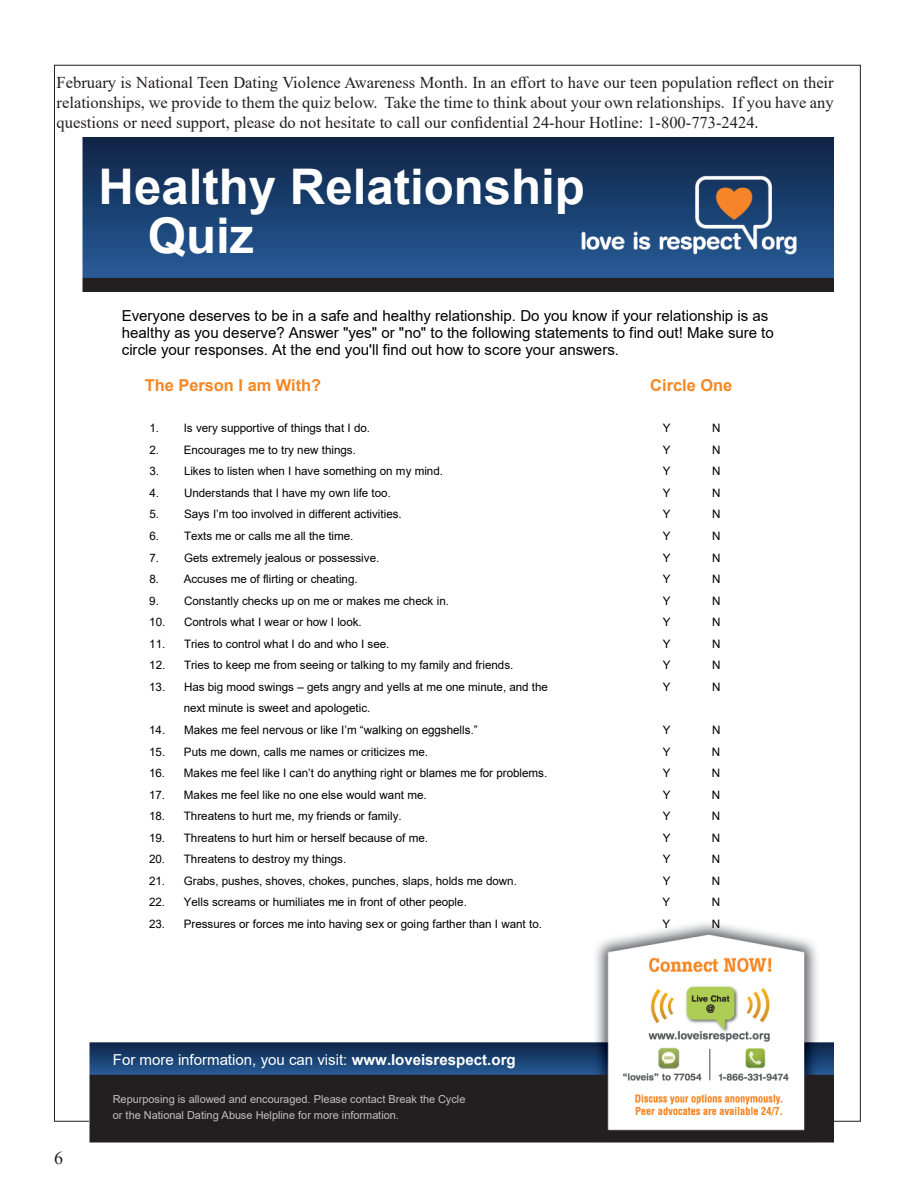
<style>
.page{position:relative;width:918px;height:1188px;background:#fff}
.page>*{position:absolute;margin:0;border:0;box-sizing:border-box;transform-origin:0 0}
.t1{font:700 49.2px/49.1px "Arial";color:#fff}
.heading_2{font:18px "Times New Roman";color:#231f20}
.t2{font:16.5px/19.8px "Times New Roman";color:#231f20;text-align:justify}
.t3{font:700 16.35px "Arial";color:#f58621}
.t4{font:15.15px/17.2px "Arial";color:#000}
.t5{font:15.15px "Arial";color:#fff}
.t6{font:11.7px "Arial";letter-spacing:-.005em;color:#000}
.t7{font:11.7px "Arial";letter-spacing:-.005em;color:#000}
.t8{font:10.95px/15.3px "Arial";letter-spacing:-.005em;color:#c0c0c0}
.s1{font-style:inherit}
.s2{font-weight:700}
</style>
<div class="page">
<img style="left:83px;top:137px;width:750px;height:154px">
<img style="left:89px;top:923px;width:745px;height:220px">
<p class="t2" style="left:57px;top:72px;width:779px">February is National Teen Dating Violence Awareness Month. In an effort to have our teen population reflect on their relationships, we provide to them the quiz below. Take the time to think about your own relationships. If you have any questions or need support, please do not hesitate to call our confidential 24-hour Hotline: 1-800-773-2424.</p>
<p class="t1" style="left:148px;top:162px;width:439px;text-indent:-49px">Healthy Relationship<br>Quiz</p>
<p class="t4" style="left:122px;top:307px;width:654px">Everyone deserves to be in a safe and healthy relationship. Do you know if your relationship is as healthy as you deserve? Answer "yes" or "no" to the following statements to find out! Make sure to circle your responses. At the end you'll find out how to score your answers.</p>
<p class="t3" style="left:145px;top:374px;width:178px">The Person I am With?</p>
<p class="t3" style="left:650px;top:374px;width:84px">Circle One</p>
<p class="t6" style="left:149px;top:420px;width:222px">1. Is very supportive of things that I do.</p>
<p class="t6" style="left:663px;top:420px;width:9px">Y</p>
<p class="t6" style="left:712px;top:420px;width:10px">N</p>
<p class="t6" style="left:149px;top:442px;width:208px">2. Encourages me to try new things.</p>
<p class="t6" style="left:663px;top:442px;width:9px">Y</p>
<p class="t6" style="left:712px;top:442px;width:10px">N</p>
<p class="t6" style="left:149px;top:463px;width:295px">3. Likes to listen when I have something on my mind.</p>
<p class="t6" style="left:663px;top:463px;width:9px">Y</p>
<p class="t6" style="left:712px;top:463px;width:10px">N</p>
<p class="t6" style="left:149px;top:485px;width:243px">4. Understands that I have my own life too.</p>
<p class="t6" style="left:663px;top:485px;width:9px">Y</p>
<p class="t6" style="left:712px;top:485px;width:10px">N</p>
<p class="t7" style="left:149px;top:507px;width:254px"><span class="s1">5.</span> Says I’m too involved in different activities.</p>
<p class="t6" style="left:663px;top:506px;width:9px">Y</p>
<p class="t6" style="left:712px;top:506px;width:10px">N</p>
<p class="t6" style="left:149px;top:528px;width:206px">6. Texts me or calls me all the time.</p>
<p class="t6" style="left:663px;top:528px;width:9px">Y</p>
<p class="t6" style="left:712px;top:528px;width:10px">N</p>
<p class="t6" style="left:149px;top:549px;width:231px">7. Gets extremely jealous or possessive.</p>
<p class="t6" style="left:663px;top:549px;width:9px">Y</p>
<p class="t6" style="left:712px;top:549px;width:10px">N</p>
<p class="t6" style="left:149px;top:571px;width:210px">8. Accuses me of flirting or cheating.</p>
<p class="t6" style="left:663px;top:571px;width:9px">Y</p>
<p class="t6" style="left:712px;top:571px;width:10px">N</p>
<p class="t6" style="left:149px;top:593px;width:301px">9. Constantly checks up on me or makes me check in.</p>
<p class="t6" style="left:663px;top:593px;width:9px">Y</p>
<p class="t6" style="left:712px;top:593px;width:10px">N</p>
<p class="t6" style="left:149px;top:614px;width:214px">10. Controls what I wear or how I look.</p>
<p class="t6" style="left:663px;top:614px;width:9px">Y</p>
<p class="t6" style="left:712px;top:614px;width:10px">N</p>
<p class="t6" style="left:149px;top:636px;width:242px">11. Tries to control what I do and who I see.</p>
<p class="t6" style="left:663px;top:636px;width:9px">Y</p>
<p class="t6" style="left:712px;top:636px;width:10px">N</p>
<p class="t6" style="left:149px;top:657px;width:366px">12. Tries to keep me from seeing or talking to my family and friends.</p>
<p class="t6" style="left:663px;top:657px;width:9px">Y</p>
<p class="t6" style="left:712px;top:657px;width:10px">N</p>
<p class="t6" style="left:149px;top:679px;width:400px">13. Has big mood swings <span class="s1">–</span> gets angry and yells at me one minute, and the</p>
<p class="t6" style="left:663px;top:679px;width:9px">Y</p>
<p class="t6" style="left:712px;top:679px;width:10px">N</p>
<p class="t6" style="left:184px;top:700px;width:188px">next minute is sweet and apologetic.</p>
<p class="t7" style="left:149px;top:722px;width:330px"><span class="s1">14.</span> Makes me feel nervous or like I’m ―walking on eggshells.‖</p>
<p class="t6" style="left:663px;top:722px;width:9px">Y</p>
<p class="t6" style="left:712px;top:722px;width:10px">N</p>
<p class="t6" style="left:149px;top:743px;width:280px">15. Puts me down, calls me names or criticizes me.</p>
<p class="t6" style="left:663px;top:743px;width:9px">Y</p>
<p class="t6" style="left:712px;top:743px;width:10px">N</p>
<p class="t7" style="left:149px;top:765px;width:400px"><span class="s1">16.</span> Makes me feel like I can’t do anything right or blames me for problems.</p>
<p class="t6" style="left:663px;top:765px;width:9px">Y</p>
<p class="t6" style="left:712px;top:765px;width:10px">N</p>
<p class="t6" style="left:149px;top:786px;width:279px">17. Makes me feel like no one else would want me.</p>
<p class="t6" style="left:663px;top:786px;width:9px">Y</p>
<p class="t6" style="left:712px;top:786px;width:10px">N</p>
<p class="t6" style="left:149px;top:808px;width:254px">18. Threatens to hurt me, my friends or family.</p>
<p class="t6" style="left:663px;top:808px;width:9px">Y</p>
<p class="t6" style="left:712px;top:808px;width:10px">N</p>
<p class="t6" style="left:149px;top:830px;width:280px">19. Threatens to hurt him or herself because of me.</p>
<p class="t6" style="left:663px;top:830px;width:9px">Y</p>
<p class="t6" style="left:712px;top:830px;width:10px">N</p>
<p class="t6" style="left:149px;top:851px;width:199px">20. Threatens to destroy my things.</p>
<p class="t6" style="left:663px;top:851px;width:9px">Y</p>
<p class="t6" style="left:712px;top:851px;width:10px">N</p>
<p class="t6" style="left:149px;top:873px;width:369px">21. Grabs, pushes, shoves, chokes, punches, slaps, holds me down.</p>
<p class="t6" style="left:663px;top:873px;width:9px">Y</p>
<p class="t6" style="left:712px;top:873px;width:10px">N</p>
<p class="t6" style="left:149px;top:894px;width:319px">22. Yells screams or humiliates me in front of other people.</p>
<p class="t6" style="left:663px;top:894px;width:9px">Y</p>
<p class="t6" style="left:712px;top:894px;width:10px">N</p>
<p class="t6" style="left:149px;top:916px;width:394px">23. Pressures or forces me into having sex or going farther than I want to.</p>
<p class="t6" style="left:663px;top:916px;width:9px">Y</p>
<p class="t6" style="left:712px;top:916px;width:10px">N</p>
<p class="heading_2" style="left:54px;top:1145px;width:10px">6</p>
<p class="t5" style="left:113px;top:1050px;width:405px">For more information, you can visit: <span class="s2">www.loveisrespect.org</span></p>
<p class="t8" style="left:113px;top:1092px;width:354px">Repurposing is allowed and encouraged. Please contact Break the Cycle or the National Dating Abuse Helpline for more information.</p>
</div>
